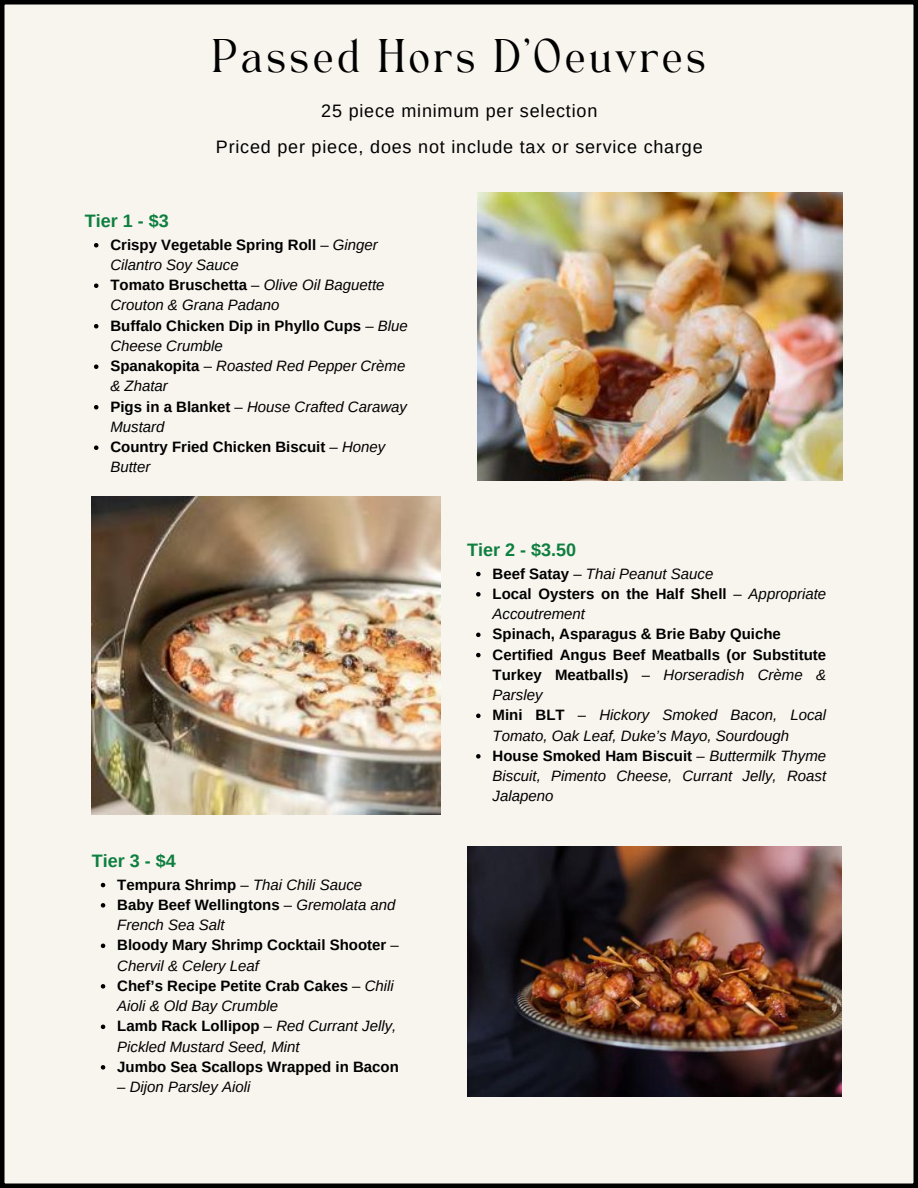
<style>
.page{position:relative;width:918px;height:1188px;background:#f8f4ee}
.page>*{position:absolute;margin:0;border:0;box-sizing:border-box;transform-origin:0 0}
.t1{font:33px "TAN Angleton";letter-spacing:.045em;color:#000}
.t2{font:18px/36px "Arimo";letter-spacing:.045em;color:#000;text-align:center}
.t3{font:700 18px "Arimo";color:#0d7f3f}
.t4{font:italic 15px/20.2px "Arimo";color:#000}
.t5{font:700 15px "Arimo";color:#000}
.s1{font-weight:700;font-style:normal}
.s2{font-style:normal}
</style>
<div class="page">
<img style="left:467px;top:846px;width:375px;height:250px">
<img style="left:92px;top:497px;width:349px;height:317px">
<img style="left:478px;top:193px;width:364px;height:288px">
<svg style="left:94px;top:243px;width:4px;height:4px"></svg>
<svg style="left:94px;top:283px;width:4px;height:5px"></svg>
<svg style="left:94px;top:324px;width:4px;height:4px"></svg>
<svg style="left:94px;top:364px;width:4px;height:5px"></svg>
<svg style="left:94px;top:405px;width:4px;height:4px"></svg>
<svg style="left:94px;top:445px;width:4px;height:5px"></svg>
<svg style="left:476px;top:572px;width:5px;height:4px"></svg>
<svg style="left:476px;top:592px;width:5px;height:5px"></svg>
<svg style="left:476px;top:633px;width:5px;height:4px"></svg>
<svg style="left:476px;top:653px;width:5px;height:4px"></svg>
<svg style="left:476px;top:714px;width:5px;height:4px"></svg>
<svg style="left:476px;top:754px;width:5px;height:5px"></svg>
<svg style="left:101px;top:883px;width:4px;height:4px"></svg>
<svg style="left:101px;top:903px;width:4px;height:5px"></svg>
<svg style="left:101px;top:944px;width:4px;height:4px"></svg>
<svg style="left:101px;top:984px;width:4px;height:5px"></svg>
<svg style="left:101px;top:1025px;width:4px;height:4px"></svg>
<svg style="left:101px;top:1065px;width:4px;height:5px"></svg>
<h1 class="t1" style="left:211px;top:39px;width:497px">Passed Hors D'Oeuvres</h1>
<p class="t2" style="left:216px;top:93px;width:488px">25 piece minimum per selection<br>Priced per piece, does not include tax or service charge</p>
<p class="t3" style="left:85px;top:211px;width:85px">Tier 1 - $3</p>
<p class="t4" style="left:110px;top:234px;width:299px"><span class="s1">Crispy Vegetable Spring Roll</span> <span class="s2">–</span> Ginger<br>Cilantro Soy Sauce<br><span class="s1">Tomato Bruschetta</span> <span class="s2">–</span> Olive Oil Baguette<br>Crouton &amp; Grana Padano<br><span class="s1">Buffalo Chicken Dip in Phyllo Cups</span> <span class="s2">–</span> Blue<br>Cheese Crumble<br><span class="s1">Spanakopita</span> <span class="s2">–</span> Roasted Red Pepper Crème &amp; Zhatar<br><span class="s1">Pigs in a Blanket</span> <span class="s2">–</span> House Crafted Caraway<br>Mustard<br><span class="s1">Country Fried Chicken Biscuit</span> <span class="s2">–</span> Honey<br>Butter</p>
<p class="t3" style="left:92px;top:851px;width:85px">Tier 3 - $4</p>
<p class="t4" style="left:117px;top:874px;width:283px"><span class="s1">Tempura Shrimp</span> <span class="s2">–</span> Thai Chili Sauce<br><span class="s1">Baby Beef Wellingtons</span> <span class="s2">–</span> Gremolata and<br>French Sea Salt<br><span class="s1">Bloody Mary Shrimp Cocktail Shooter</span> <span class="s2">–<br></span>Chervil &amp; Celery Leaf<br><span class="s1">Chef’s Recipe Petite Crab Cakes</span> <span class="s2">–</span> Chili<br>Aioli &amp; Old Bay Crumble<br><span class="s1">Lamb Rack Lollipop</span> <span class="s2">–</span> Red Currant Jelly,<br>Pickled Mustard Seed, Mint</p>
<p class="t5" style="left:117px;top:1058px;width:283px">Jumbo Sea Scallops Wrapped in Bacon</p>
<p class="t4" style="left:117px;top:1077px;width:135px"><span class="s2">–</span> Dijon Parsley Aioli</p>
<p class="t3" style="left:467px;top:540px;width:110px">Tier 2 - $3.50</p>
<p class="t4" style="left:493px;top:563px;width:335px"><span class="s1">Beef Satay</span> <span class="s2">–</span> Thai Peanut Sauce<br><span class="s1">Local Oysters on the Half Shell</span> <span class="s2">–</span> Appropriate<br>Accoutrement</p>
<p class="t4" style="left:493px;top:624px;width:335px"><span class="s1">Spinach, Asparagus &amp; Brie Baby Quiche Certified Angus Beef Meatballs (or Substitute Turkey Meatballs)</span> <span class="s2">–</span> Horseradish Crème &amp; Parsley<br><span class="s1">Mini BLT</span> <span class="s2">–</span> Hickory Smoked Bacon, Local Tomato, Oak Leaf, Duke’s Mayo, Sourdough <span class="s1">House Smoked Ham Biscuit</span> <span class="s2">–</span> Buttermilk Thyme Biscuit, Pimento Cheese, Currant Jelly, Roast Jalapeno</p>
</div>
